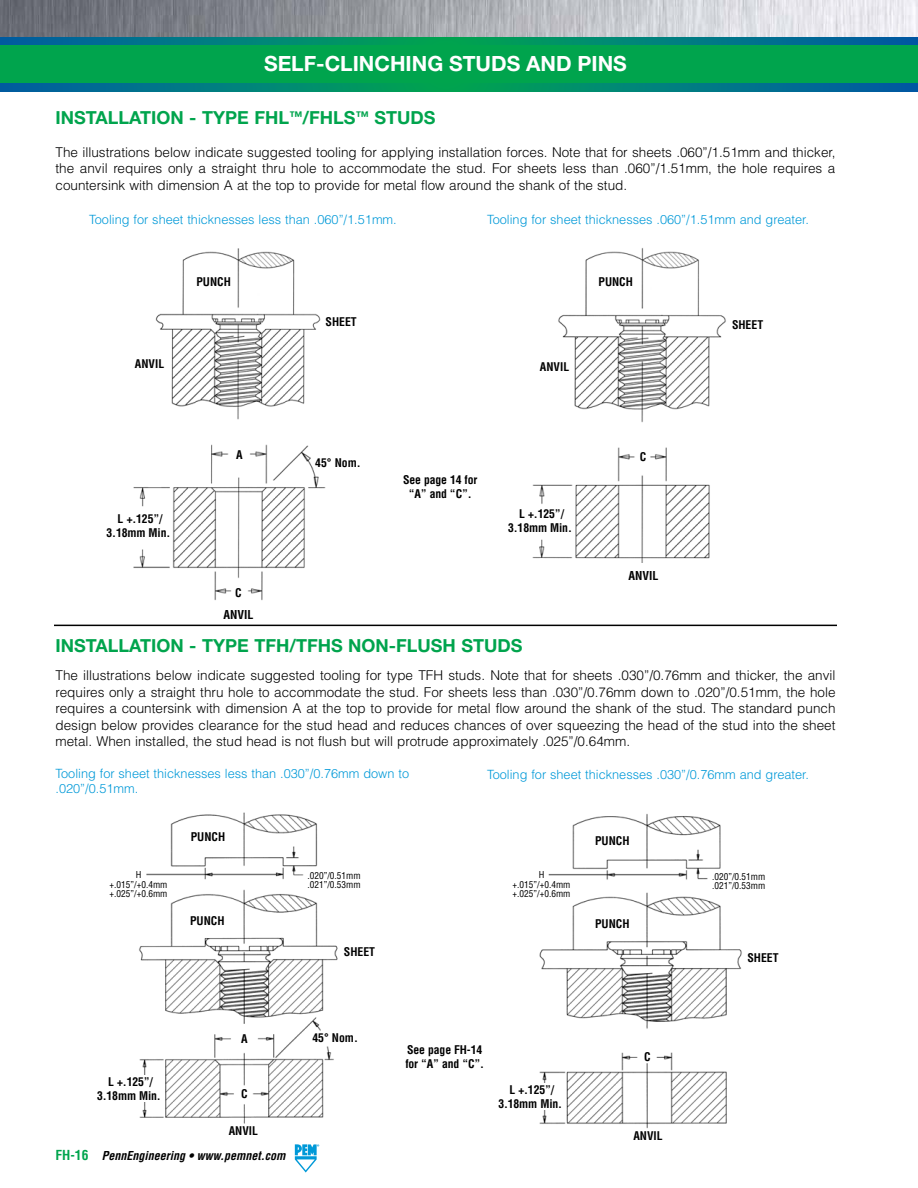
<style>
.page{position:relative;width:918px;height:1188px;background:#fff}
.page>*{position:absolute;margin:0;border:0;box-sizing:border-box;transform-origin:0 0}
.t1{font:700 21px "Helvetica Neue";color:#fff}
.t2{font:700 18px "Helvetica Neue";color:#00a44d}
.t3{font:300 13.5px/16.5px "Helvetica";color:#000;text-align:justify}
.t4{font:300 12.75px/15.3px "Helvetica";color:#0099d8}
.t5{font:italic 700 condensed 12px "Helvetica";color:#000}
.t6{font:700 condensed 12px "Helvetica";color:#000}
.t7{font:700 condensed 11.7px/14.1px "Helvetica";color:#000;text-align:center}
.t8{font:condensed 9.3px/9.3px "Helvetica";color:#000;text-align:center}
.s1{font-style:normal;font-size:13.5px;color:#00a44d}
</style>
<div class="page">
<svg style="left:295px;top:1144px;width:24px;height:29px"></svg>
<img style="left:0;top:0;width:918px;height:37px">
<svg style="left:0;top:37px;width:917px;height:54px;background:#007e7c"></svg>
<hr style="left:917px;top:37px;width:1px;height:54px;background:#0055a3">
<div style="left:0;top:45px;width:918px;height:38px;background:#00a44d"></div>
<hr style="left:54px;top:625px;width:783px;height:1px;background:#000">
<img style="left:133px;top:248px;width:193px;height:353px">
<img style="left:532px;top:248px;width:194px;height:314px">
<img style="left:139px;top:812px;width:199px;height:312px">
<div style="left:94px;top:1076px;width:69px;height:26px;background:#fff"></div>
<img style="left:539px;top:814px;width:203px;height:315px">
<div style="left:496px;top:1084px;width:69px;height:26px;background:#fff"></div>
<h1 class="t1" style="left:264px;top:50px;width:364px">SELF-CLINCHING STUDS AND PINS</h1>
<h2 class="t2" style="left:56px;top:106px;width:382px">INSTALLATION - TYPE FHL<sup>™</sup>/FHLS<sup>™</sup> STUDS</h2>
<p class="t3" style="left:56px;top:143px;width:782px">The illustrations below indicate suggested tooling for applying installation forces. Note that for sheets .060”/1.51mm and thicker, the anvil requires only a straight thru hole to accommodate the stud. For sheets less than .060”/1.51mm, the hole requires a countersink with dimension A at the top to provide for metal flow around the shank of the stud.</p>
<p class="t4" style="left:89px;top:212px;width:309px">Tooling for sheet thicknesses less than .060”/1.51mm.</p>
<p class="t4" style="left:487px;top:212px;width:323px">Tooling for sheet thicknesses .060”/1.51mm and greater.</p>
<p class="t7" style="left:135px;top:357px;width:31px">ANVIL</p>
<p class="t7" style="left:196px;top:275px;width:36px">PUNCH</p>
<p class="t7" style="left:107px;top:512px;width:65px">L +.125”/<br>3.18mm Min.</p>
<p class="t7" style="left:236px;top:448px;width:8px">A</p>
<p class="t7" style="left:235px;top:585px;width:8px">C</p>
<p class="t6" style="left:223px;top:607px;width:32px">ANVIL</p>
<p class="t7" style="left:325px;top:314px;width:33px">SHEET</p>
<p class="t7" style="left:315px;top:455px;width:47px">45° Nom.</p>
<p class="t7" style="left:540px;top:359px;width:31px">ANVIL</p>
<p class="t7" style="left:598px;top:275px;width:36px">PUNCH</p>
<p class="t7" style="left:403px;top:473px;width:76px">See page 14 for “A” and “C”.</p>
<p class="t7" style="left:508px;top:507px;width:65px">L +.125”/<br>3.18mm Min.</p>
<p class="t7" style="left:640px;top:449px;width:8px">C</p>
<p class="t6" style="left:629px;top:568px;width:32px">ANVIL</p>
<p class="t7" style="left:732px;top:318px;width:33px">SHEET</p>
<h2 class="t2" style="left:56px;top:634px;width:468px">INSTALLATION - TYPE TFH/TFHS NON-FLUSH STUDS</h2>
<p class="t3" style="left:56px;top:667px;width:782px">The illustrations below indicate suggested tooling for type TFH studs. Note that for sheets .030”/0.76mm and thicker, the anvil requires only a straight thru hole to accommodate the stud. For sheets less than .030”/0.76mm down to .020”/0.51mm, the hole requires a countersink with dimension A at the top to provide for metal flow around the shank of the stud. The standard punch design below provides clearance for the stud head and reduces chances of over squeezing the head of the stud into the sheet metal. When installed, the stud head is not flush but will protrude approximately .025”/0.64mm.</p>
<p class="t4" style="left:56px;top:765px;width:355px">Tooling for sheet thicknesses less than .030”/0.76mm down to .020”/0.51mm.</p>
<p class="t4" style="left:487px;top:766px;width:323px">Tooling for sheet thicknesses .030”/0.76mm and greater.</p>
<p class="t7" style="left:191px;top:830px;width:36px">PUNCH</p>
<p class="t8" style="left:110px;top:870px;width:59px">H +.015”/+0.4mm +.025”/+0.6mm</p>
<p class="t8" style="left:308px;top:870px;width:55px;text-align:left">.020”/0.51mm .021”/0.53mm</p>
<p class="t7" style="left:190px;top:913px;width:36px">PUNCH</p>
<p class="t7" style="left:344px;top:945px;width:33px">SHEET</p>
<p class="t7" style="left:97px;top:1075px;width:65px">L +.125”/<br>3.18mm Min.</p>
<p class="t7" style="left:241px;top:1032px;width:8px">A</p>
<p class="t7" style="left:241px;top:1087px;width:8px">C</p>
<p class="t7" style="left:229px;top:1124px;width:31px">ANVIL</p>
<p class="t5" style="left:56px;top:1149px;width:232px"><span class="s1">FH-16</span> PennEngineering • www.pemnet.com</p>
<p class="t7" style="left:312px;top:1030px;width:47px">45° Nom.</p>
<p class="t7" style="left:595px;top:833px;width:36px">PUNCH</p>
<p class="t8" style="left:513px;top:870px;width:59px">H +.015”/+0.4mm +.025”/+0.6mm</p>
<p class="t8" style="left:712px;top:872px;width:55px;text-align:left">.020”/0.51mm .021”/0.53mm</p>
<p class="t7" style="left:595px;top:916px;width:36px">PUNCH</p>
<p class="t7" style="left:747px;top:951px;width:33px">SHEET</p>
<p class="t7" style="left:405px;top:1042px;width:80px;text-align:left">See page FH-14 for “A” and “C”.</p>
<p class="t7" style="left:498px;top:1083px;width:65px">L +.125”/<br>3.18mm Min.</p>
<p class="t7" style="left:644px;top:1050px;width:8px">C</p>
<p class="t7" style="left:633px;top:1128px;width:31px">ANVIL</p>
</div>
